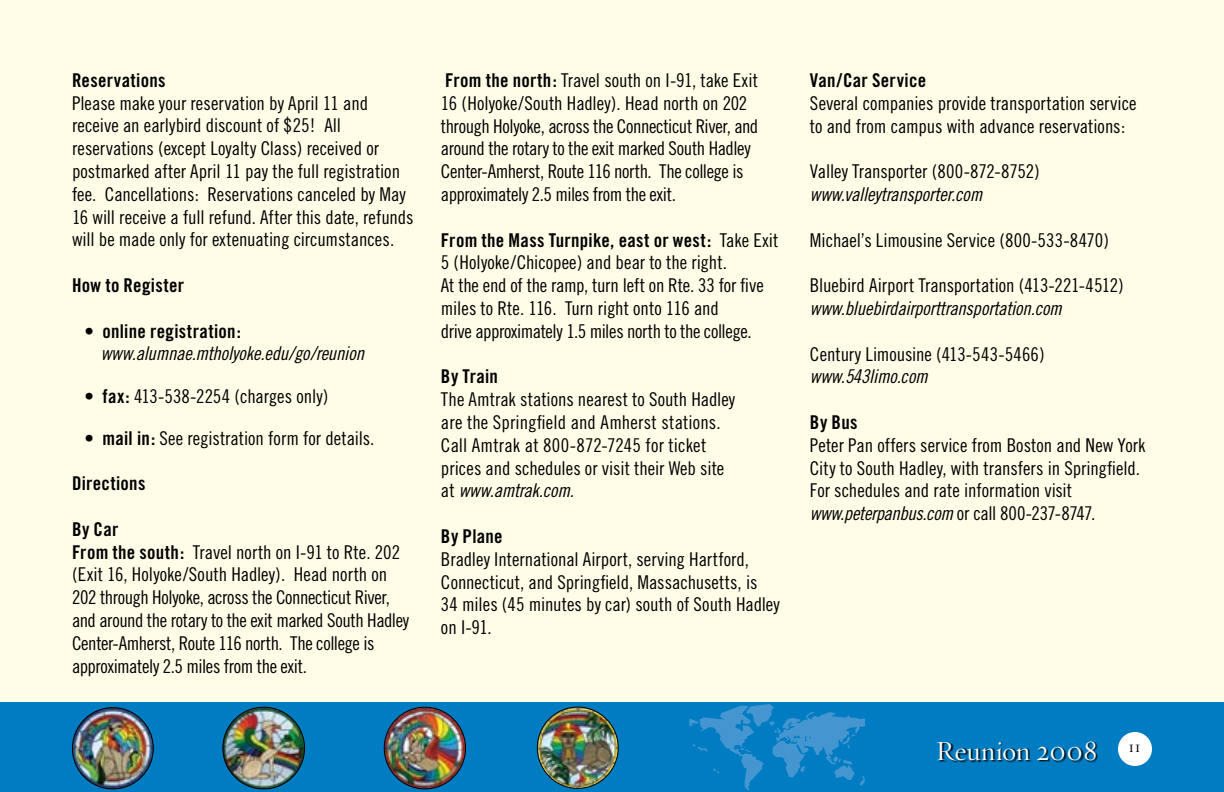
<style>
.page{position:relative;width:1224px;height:792px;background:#fffde8}
.page>*{position:absolute;margin:0;border:0;box-sizing:border-box;transform-origin:0 0}
.t1{font:28px "Requiem Display HTF Roman";letter-spacing:.01em;color:#fff}
.t2{font:19px/22.8px "Trade Gothic Cond Eighteen";letter-spacing:-.005em;color:#000}
.t3{font:19px "Trade Gothic Cond Eighteen Obl";letter-spacing:-.015em;color:#000}
.t4{font:19px "Trade Gothic Bold Cond Twenty";letter-spacing:.015em;color:#000}
.s1{font-family:"Trade Gothic Cond Eighteen"}
.s2{font-family:"Trade Gothic Bold Cond Twenty"}
</style>
<div class="page">
<div style="left:0;top:702px;width:1224px;height:90px;background:#007dc2"></div>
<img style="left:384px;top:707px;width:82px;height:82px;border-radius:41px">
<div style="left:384px;top:707px;width:82px;height:82px;border:1px solid #000;border-radius:50%"></div>
<img style="left:537px;top:707px;width:81px;height:81px;border-radius:41px">
<div style="left:537px;top:707px;width:82px;height:82px;border:1px solid #000;border-radius:50%"></div>
<img style="left:223px;top:707px;width:82px;height:82px;border-radius:41px">
<div style="left:222px;top:707px;width:83px;height:82px;border:1px solid #000;border-radius:50%"></div>
<img style="left:72px;top:708px;width:81px;height:81px;border-radius:41px">
<div style="left:72px;top:707px;width:82px;height:82px;border:1px solid #000;border-radius:50%"></div>
<div style="left:1118px;top:732px;width:34px;height:34px;background:#fff;border-radius:50%"></div>
<div style="left:938px;top:742px;width:242px;height:50px;background:#000;opacity:.95"></div>
<svg style="left:689px;top:704px;width:176px;height:86px"></svg>
<p class="t4" style="left:72px;top:69px;width:95px">Reservations</p>
<p class="t2" style="left:72px;top:91px;width:343px">Please make your reservation by April 11 and receive an earlybird discount of $25! All reservations (except Loyalty Class) received or postmarked after April 11 pay the full registration fee. Cancellations: Reservations canceled by May 16 will receive a full refund. After this date, refunds will be made only for extenuating circumstances.</p>
<p class="t4" style="left:72px;top:274px;width:114px">How to Register</p>
<p class="t4" style="left:85px;top:319px;width:158px"><span class="s1">•</span> online registration:</p>
<p class="t3" style="left:101px;top:342px;width:265px">www.alumnae.mtholyoke.edu/go/reunion</p>
<p class="t2" style="left:85px;top:384px;width:245px">• <span class="s2">fax:</span> 413-538-2254 (charges only)</p>
<p class="t2" style="left:85px;top:426px;width:291px">• <span class="s2">mail in:</span> See registration form for details.</p>
<p class="t4" style="left:72px;top:472px;width:75px">Directions</p>
<p class="t4" style="left:72px;top:517px;width:48px">By Car</p>
<p class="t2" style="left:72px;top:540px;width:339px"><span class="s2">From the south:</span> Travel north on I-91 to Rte. 202 (Exit 16, Holyoke/South Hadley). Head north on 202 through Holyoke, across the Connecticut River, and around the rotary to the exit marked South Hadley Center-Amherst, Route 116 north. The college is approximately 2.5 miles from the exit.</p>
<p class="t2" style="left:441px;top:69px;width:319px"><span class="s2">From the north:</span> Travel south on I-91, take Exit 16 (Holyoke/South Hadley). Head north on 202 through Holyoke, across the Connecticut River, and around the rotary to the exit marked South Hadley Center-Amherst, Route 116 north. The college is approximately 2.5 miles from the exit.</p>
<p class="t4" style="left:441px;top:228px;width:339px">From the Mass Turnpike, east or west: <span class="s1">Take Exit</span></p>
<p class="t2" style="left:441px;top:251px;width:324px">5 (Holyoke/Chicopee) and bear to the right.<br>At the end of the ramp, turn left on Rte. 33 for five miles to Rte. 116. Turn right onto 116 and<br>drive approximately 1.5 miles north to the college.</p>
<p class="t4" style="left:441px;top:365px;width:58px">By Train</p>
<p class="t2" style="left:441px;top:388px;width:296px">The Amtrak stations nearest to South Hadley are the Springfield and Amherst stations.<br>Call Amtrak at 800-872-7245 for ticket prices and schedules or visit their Web site</p>
<p class="t3" style="left:441px;top:479px;width:134px"><span class="s1">at</span> www.amtrak.com.</p>
<p class="t4" style="left:441px;top:525px;width:63px">By Plane</p>
<p class="t2" style="left:441px;top:547px;width:340px">Bradley International Airport, serving Hartford, Connecticut, and Springfield, Massachusetts, is<br>34 miles (45 minutes by car) south of South Hadley on I-91.</p>
<p class="t4" style="left:810px;top:69px;width:118px">Van/Car Service</p>
<p class="t2" style="left:810px;top:91px;width:328px">Several companies provide transportation service to and from campus with advance reservations:</p>
<p class="t2" style="left:810px;top:160px;width:231px">Valley Transporter (800-872-8752)</p>
<p class="t3" style="left:810px;top:183px;width:174px">www.valleytransporter.com</p>
<p class="t2" style="left:810px;top:228px;width:301px">Michael’s Limousine Service (800-533-8470)</p>
<p class="t2" style="left:810px;top:274px;width:315px">Bluebird Airport Transportation (413-221-4512)</p>
<p class="t3" style="left:810px;top:297px;width:253px">www.bluebirdairporttransportation.com</p>
<p class="t2" style="left:810px;top:342px;width:236px">Century Limousine (413-543-5466)</p>
<p class="t3" style="left:810px;top:365px;width:119px">www.543limo.com</p>
<p class="t4" style="left:810px;top:411px;width:49px">By Bus</p>
<p class="t2" style="left:810px;top:433px;width:337px">Peter Pan offers service from Boston and New York<br>City to South Hadley, with transfers in Springfield.<br>For schedules and rate information visit</p>
<p class="t3" style="left:810px;top:502px;width:287px">www.peterpanbus.com <span class="s1">or call 800-237-8747.</span></p>
<h1 class="t1" style="left:936px;top:734px;width:207px">Reunion 2008 <sup>11</sup></h1>
</div>
